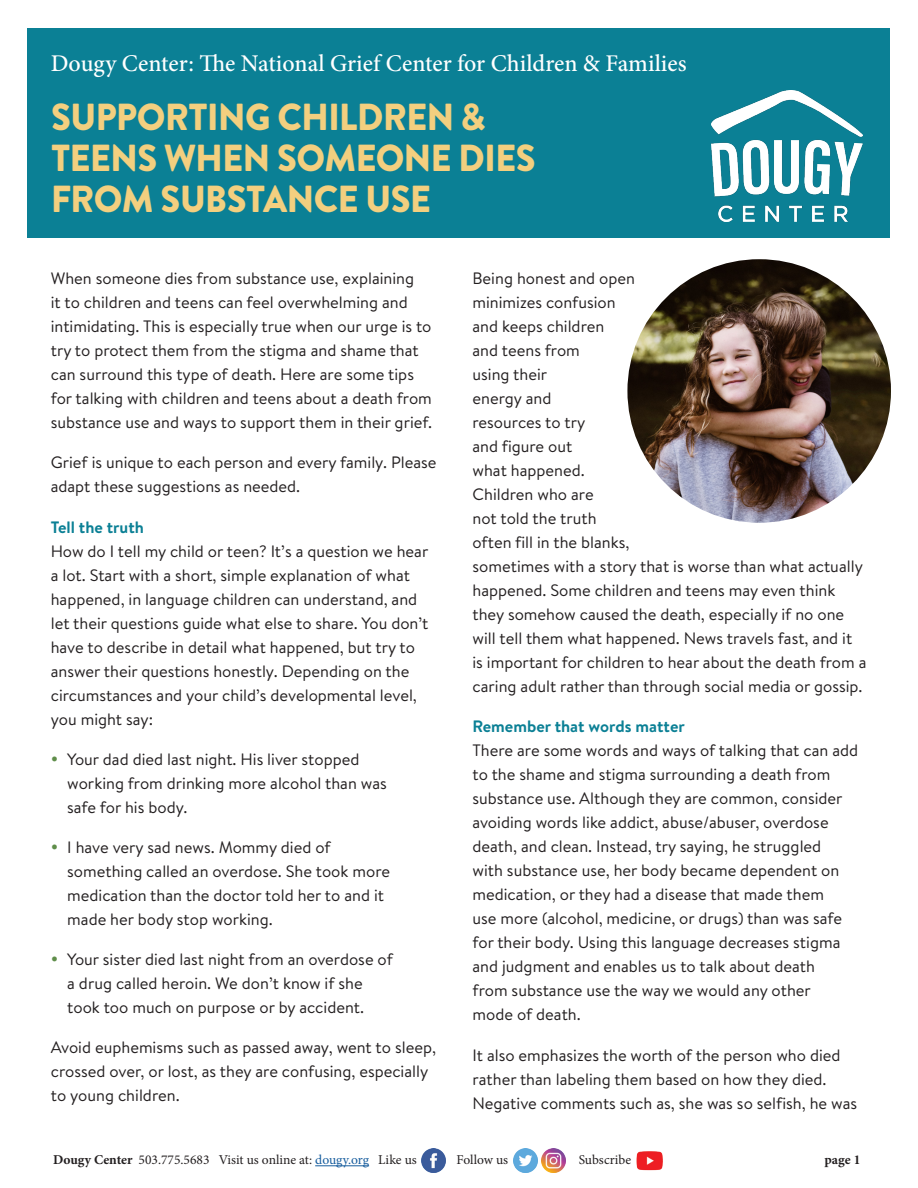
<style>
.page{position:relative;width:918px;height:1188px;background:#fff}
.page>*{position:absolute;margin:0;border:0;box-sizing:border-box;transform-origin:0 0}
.t1{font:900 37.65px/41.4px "Brandon Text";letter-spacing:-.015em;color:#f3cf7f;scale:.96 1}
.t2{font:500 24px "Minion Pro";color:#fff}
.t3{font:16.5px/24px "Brandon Text";color:#231f20}
.t4{font:13.5px "Minion Pro";color:#231f20}
.t5{font:700 13.5px "Minion Pro";color:#231f20}
.s1{font-weight:700;color:#0b8095}
.s2{color:#5f8e4a}
.s3{font-weight:700;color:#fff}
.s4{font-weight:700}
.s5{color:#175d9e}
</style>
<div class="page">
<div style="left:28px;top:28px;width:862px;height:210px;background:#0b8095"></div>
<img style="left:712px;top:91px;width:151px;height:131px">
<img style="left:627px;top:259px;width:264px;height:264px;border-radius:132px">
<hr style="left:315px;top:1165px;width:54px;height:1px;background:#175d9e">
<img style="left:422px;top:1149px;width:23px;height:23px">
<img style="left:514px;top:1149px;width:23px;height:23px">
<img style="left:636px;top:1151px;width:27px;height:20px">
<img style="left:542px;top:1148px;width:24px;height:24px">
<p class="t2" style="left:51px;top:48px;width:637px">Dougy Center: The National Grief Center for Children &amp; Families</p>
<p class="t1" style="left:51px;top:95px;width:506px">SUPPORTING CHILDREN &amp;<br>TEENS WHEN SOMEONE DIES<br>FROM SUBSTANCE USE</p>
<p class="t3" style="left:51px;top:266px;width:383px">When someone dies from substance use, explaining<br>it to children and teens can feel overwhelming and intimidating. This is especially true when our urge is to try to protect them from the stigma and shame that can surround this type of death. Here are some tips for talking with children and teens about a death from substance use and ways to support them in their grief.</p>
<p class="t3" style="left:51px;top:450px;width:387px">Grief is unique to each person and every family. Please adapt these suggestions as needed.</p>
<p class="t3" style="left:51px;top:514px;width:379px"><span class="s1">Tell the truth<br></span>How do I tell my child or teen? It’s a question we hear a lot. Start with a short, simple explanation of what happened, in language children can understand, and let their questions guide what else to share. You don’t have to describe in detail what happened, but try to answer their questions honestly. Depending on the circumstances and your child’s developmental level, you might say:</p>
<p class="t3" style="left:67px;top:747px;width:321px;text-indent:-16px"><span class="s2">•</span> Your dad died last night. His liver stopped working from drinking more alcohol than was safe for his body.</p>
<p class="t3" style="left:67px;top:835px;width:324px;text-indent:-16px"><span class="s2">•</span> I have very sad news. Mommy died of something called an overdose. She took more medication than the doctor told her to and it made her body stop working.</p>
<p class="t3" style="left:67px;top:947px;width:327px;text-indent:-16px"><span class="s2">•</span> Your sister died last night from an overdose of a drug called heroin. We don’t know if she took too much on purpose or by accident.</p>
<p class="t3" style="left:51px;top:1035px;width:387px">Avoid euphemisms such as passed away, went to sleep, crossed over, or lost, as they are confusing, especially to young children.</p>
<p class="t3" style="left:472px;top:266px;width:396px">Being honest and open<br>minimizes confusion<br>and keeps children<br>and teens from<br>using their<br>energy and<br>resources to try<br>and figure out<br>what happened.<br>Children who are<br>not told the truth<br>often fill in the blanks,<br>sometimes with a story that is worse than what actually happened. Some children and teens may even think they somehow caused the death, especially if no one will tell them what happened. News travels fast, and it is important for children to hear about the death from a caring adult rather than through social media or gossip.</p>
<p class="t3" style="left:472px;top:714px;width:387px"><span class="s1">Remember that words matter<br></span>There are some words and ways of talking that can add to the shame and stigma surrounding a death from substance use. Although they are common, consider avoiding words like addict, abuse/abuser, overdose death, and clean. Instead, try saying, he struggled<br>with substance use, her body became dependent on medication, or they had a disease that made them<br>use more (alcohol, medicine, or drugs) than was safe for their body. Using this language decreases stigma and judgment and enables us to talk about death<br>from substance use the way we would any other<br>mode of death.</p>
<p class="t3" style="left:472px;top:1042px;width:386px">It also emphasizes the worth of the person who died rather than labeling them based on how they died.<br>Negative comments such as, she was so selfish, he was</p>
<p class="t4" style="left:29px;top:1151px;width:389px"><span class="s3">The</span> <span class="s4">Dougy Center</span> 503.775.5683 Visit us online at: <span class="s5">dougy.org</span> Like us</p>
<p class="t4" style="left:457px;top:1151px;width:53px">Follow us</p>
<p class="t4" style="left:579px;top:1151px;width:54px">Subscribe</p>
<p class="t5" style="left:824px;top:1151px;width:38px">page 1</p>
</div>
